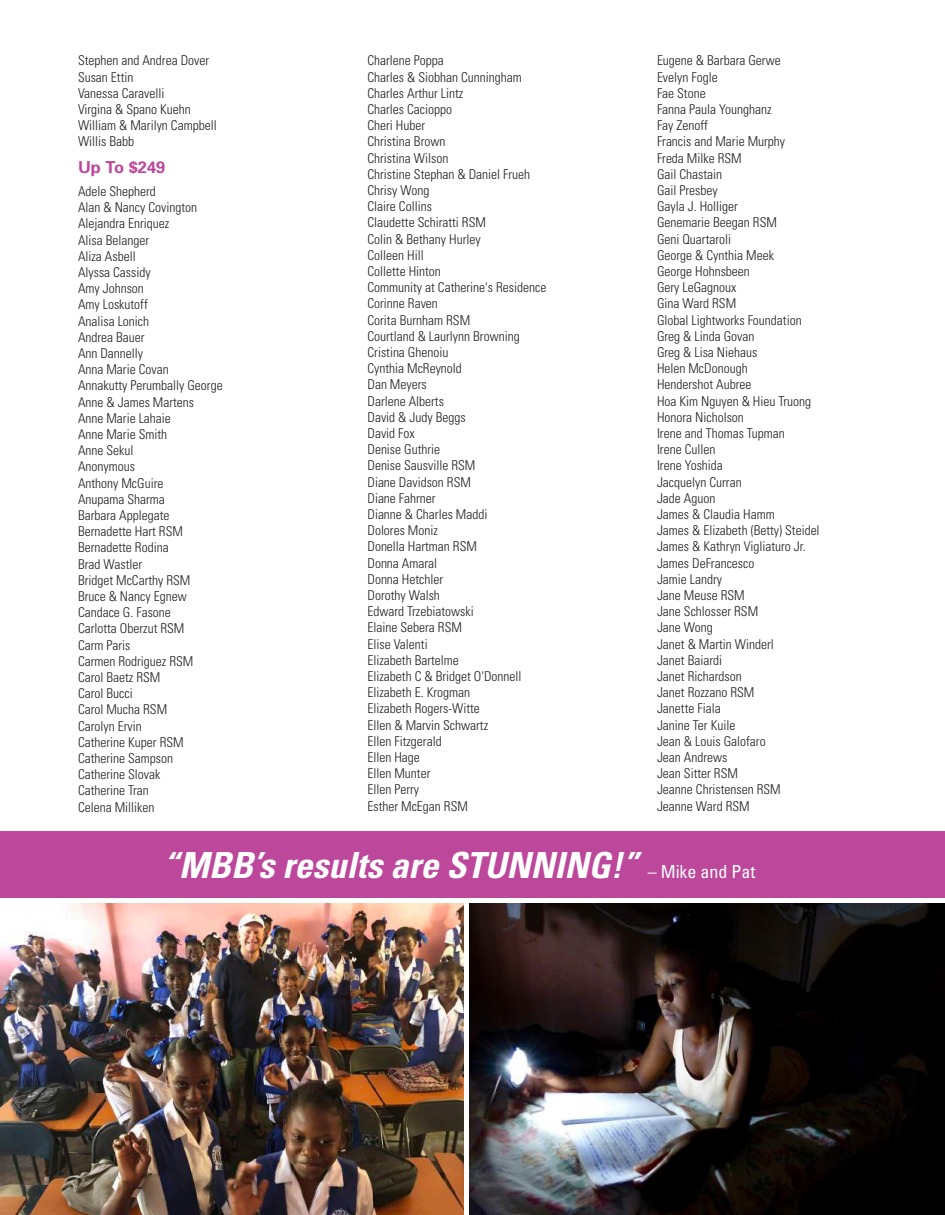
<style>
.page{position:relative;width:945px;height:1215px;background:#fff}
.page>*{position:absolute;margin:0;border:0;box-sizing:border-box;transform-origin:0 0}
.t1{font:italic 700 condensed 36px "Univers";color:#fff}
.t2{font:700 16.5px "Univers";color:#bc479b}
.t3{font:300 condensed 13.5px/16.2px "Univers";color:#231f20}
.s1{font-weight:400;font-style:normal;font-size:18px}
</style>
<div class="page">
<div style="left:0;top:831px;width:945px;height:66px;background:#bc479b"></div>
<img style="left:0;top:903px;width:463px;height:312px">
<img style="left:470px;top:903px;width:475px;height:312px">
<p class="t3" style="left:78px;top:53px;width:140px">Stephen and Andrea Dover<br>Susan Ettin<br>Vanessa Caravelli<br>Virgina &amp; Spano Kuehn<br>William &amp; Marilyn Campbell<br>Willis Babb</p>
<p class="t2" style="left:78px;top:157px;width:89px">Up To $249</p>
<p class="t3" style="left:78px;top:183px;width:146px">Adele Shepherd<br>Alan &amp; Nancy Covington<br>Alejandra Enriquez<br>Alisa Belanger<br>Aliza Asbell<br>Alyssa Cassidy<br>Amy Johnson<br>Amy Loskutoff<br>Analisa Lonich<br>Andrea Bauer<br>Ann Dannelly<br>Anna Marie Covan<br>Annakutty Perumbally George<br>Anne &amp; James Martens<br>Anne Marie Lahaie<br>Anne Marie Smith<br>Anne Sekul<br>Anonymous<br>Anthony McGuire<br>Anupama Sharma<br>Barbara Applegate<br>Bernadette Hart RSM<br>Bernadette Rodina<br>Brad Wastler<br>Bridget McCarthy RSM<br>Bruce &amp; Nancy Egnew<br>Candace G. Fasone<br>Carlotta Oberzut RSM<br>Carm Paris<br>Carmen Rodriguez RSM<br>Carol Baetz RSM<br>Carol Bucci<br>Carol Mucha RSM<br>Carolyn Ervin<br>Catherine Kuper RSM<br>Catherine Sampson<br>Catherine Slovak<br>Catherine Tran<br>Celena Milliken</p>
<p class="t3" style="left:368px;top:53px;width:180px">Charlene Poppa<br>Charles &amp; Siobhan Cunningham<br>Charles Arthur Lintz<br>Charles Cacioppo<br>Cheri Huber<br>Christina Brown<br>Christina Wilson<br>Christine Stephan &amp; Daniel Frueh<br>Chrisy Wong<br>Claire Collins<br>Claudette Schiratti RSM<br>Colin &amp; Bethany Hurley<br>Colleen Hill<br>Collette Hinton<br>Community at Catherine's Residence<br>Corinne Raven<br>Corita Burnham RSM<br>Courtland &amp; Laurlynn Browning<br>Cristina Ghenoiu<br>Cynthia McReynold<br>Dan Meyers<br>Darlene Alberts<br>David &amp; Judy Beggs<br>David Fox<br>Denise Guthrie<br>Denise Sausville RSM<br>Diane Davidson RSM<br>Diane Fahrner<br>Dianne &amp; Charles Maddi<br>Dolores Moniz<br>Donella Hartman RSM<br>Donna Amaral<br>Donna Hetchler<br>Dorothy Walsh<br>Edward Trzebiatowski<br>Elaine Sebera RSM<br>Elise Valenti<br>Elizabeth Bartelme<br>Elizabeth C &amp; Bridget O'Donnell<br>Elizabeth E. Krogman<br>Elizabeth Rogers-Witte<br>Ellen &amp; Marvin Schwartz<br>Ellen Fitzgerald<br>Ellen Hage<br>Ellen Munter<br>Ellen Perry<br>Esther McEgan RSM</p>
<p class="t3" style="left:657px;top:53px;width:164px">Eugene &amp; Barbara Gerwe<br>Evelyn Fogle<br>Fae Stone<br>Fanna Paula Younghanz<br>Fay Zenoff<br>Francis and Marie Murphy<br>Freda Milke RSM<br>Gail Chastain<br>Gail Presbey<br>Gayla J. Holliger<br>Genemarie Beegan RSM<br>Geni Quartaroli<br>George &amp; Cynthia Meek<br>George Hohnsbeen<br>Gery LeGagnoux<br>Gina Ward RSM<br>Global Lightworks Foundation<br>Greg &amp; Linda Govan<br>Greg &amp; Lisa Niehaus<br>Helen McDonough<br>Hendershot Aubree<br>Hoa Kim Nguyen &amp; Hieu Truong<br>Honora Nicholson<br>Irene and Thomas Tupman<br>Irene Cullen<br>Irene Yoshida<br>Jacquelyn Curran<br>Jade Aguon<br>James &amp; Claudia Hamm<br>James &amp; Elizabeth (Betty) Steidel<br>James &amp; Kathryn Vigliaturo Jr.<br>James DeFrancesco<br>Jamie Landry<br>Jane Meuse RSM<br>Jane Schlosser RSM<br>Jane Wong<br>Janet &amp; Martin Winderl<br>Janet Baiardi<br>Janet Richardson<br>Janet Rozzano RSM<br>Janette Fiala<br>Janine Ter Kuile<br>Jean &amp; Louis Galofaro<br>Jean Andrews<br>Jean Sitter RSM<br>Jeanne Christensen RSM<br>Jeanne Ward RSM</p>
<h1 class="t1" style="left:163px;top:844px;width:594px">“MBB’s results are STUNNING!” <span class="s1">– Mike and Pat</span></h1>
</div>
